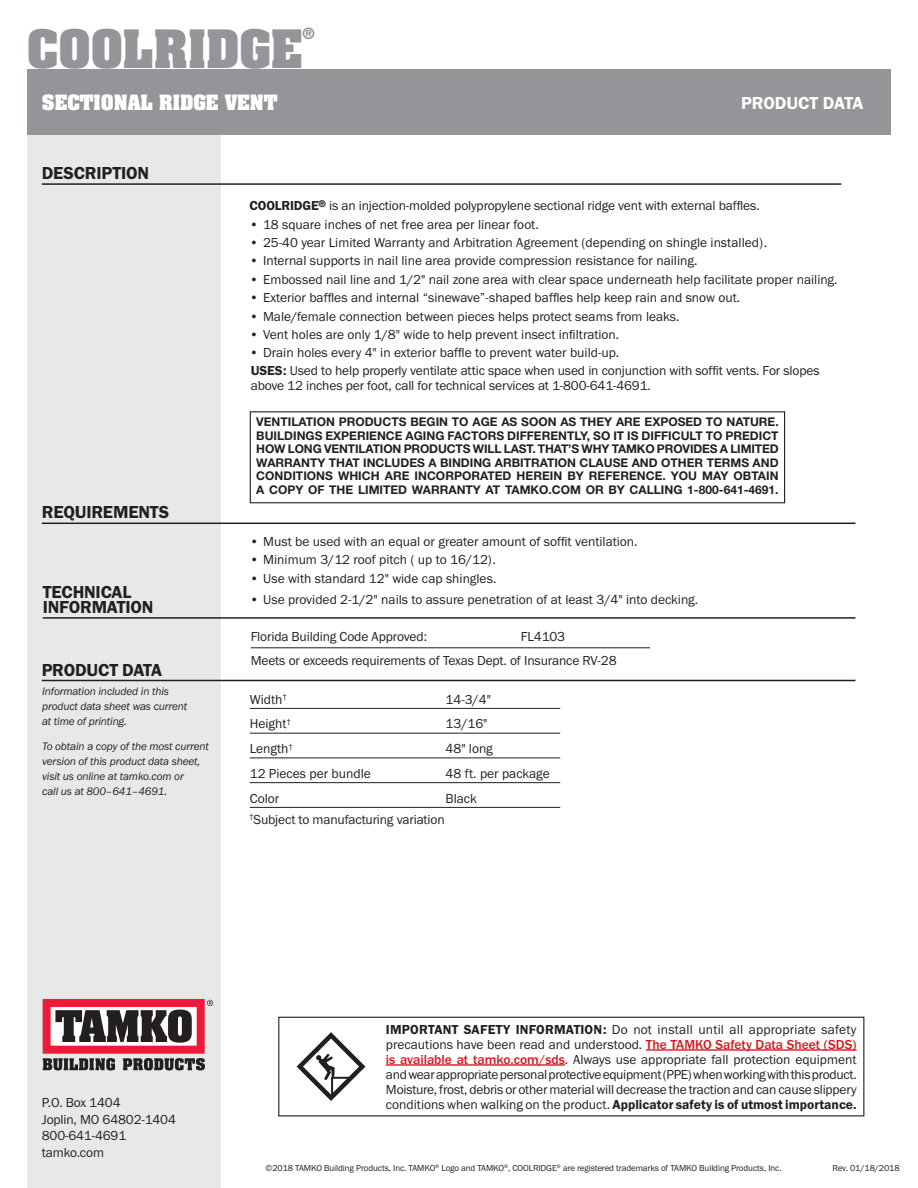
<style>
.page{position:relative;width:918px;height:1188px;background:#fff}
.page>*{position:absolute;margin:0;border:0;box-sizing:border-box;transform-origin:0 0}
.t1{font:700 45px "Aachen Std";color:#939598}
.t2{font:18px/15px "Franklin Gothic URW Dem";letter-spacing:-.01em;color:#231f20}
.t3{font:700 18px "Aachen Std";color:#fff}
.t4{font:18px "Franklin Gothic URW Dem";letter-spacing:-.01em;color:#fff}
.t5{font:18px "Myriad";color:#231f20}
.t6{font:13.5px/15px "Franklin Gothic URW Boo";letter-spacing:-.005em;color:#231f20}
.t7{font:13.5px "Franklin Gothic URW Dem";color:#231f20}
.t8{font:700 13.05px "Aachen Std";color:#939598}
.t9{font:700 12px/13.5px "Helvetica Neue LT Std";color:#231f20;text-align:justify}
.t10{font:11.25px/15px "Franklin Gothic URW Boo Ita";letter-spacing:-.01em;color:#231f20}
.t11{font:9px "Franklin Gothic URW Boo";letter-spacing:-.01em;color:#231f20}
.s1{font-family:"Franklin Gothic URW Dem"}
.s2{font-family:"Franklin Gothic URW";font-weight:500;color:#d7171f}
.s3{font-family:"Franklin Gothic URW Boo"}
</style>
<div class="page">
<div style="left:27px;top:135px;width:193px;height:1053px;background:#e9e8e8"></div>
<svg style="left:43px;top:1058px;width:72px;height:12px"></svg>
<svg style="left:123px;top:1058px;width:82px;height:13px"></svg>
<div style="left:43px;top:999px;width:162px;height:55px;background:#fff;border:8px solid #ed1a3a"></div>
<svg style="left:55px;top:1010px;width:137px;height:33px"></svg>
<svg style="left:207px;top:1000px;width:6px;height:6px"></svg>
<div style="left:27px;top:69px;width:864px;height:66px;background:#939598"></div>
<hr style="left:646px;top:1049px;width:211px;height:2px;background:#d7171f">
<hr style="left:386px;top:1064px;width:179px;height:2px;background:#d7171f">
<div style="left:278px;top:1017px;width:586px;height:99px;border:1px solid #231f20"></div>
<svg style="left:297px;top:1032px;width:68px;height:69px"></svg>
<hr style="left:42px;top:523px;width:814px;height:1px;background:#231f20">
<hr style="left:42px;top:183px;width:799px;height:2px;background:#231f20">
<hr style="left:42px;top:680px;width:814px;height:1px;background:#231f20">
<div style="left:250px;top:411px;width:535px;height:92px;border:1px solid #231f20"></div>
<hr style="left:250px;top:708px;width:310px;height:1px;background:#231f20">
<hr style="left:250px;top:733px;width:310px;height:1px;background:#231f20">
<hr style="left:250px;top:758px;width:310px;height:1px;background:#231f20">
<hr style="left:250px;top:782px;width:310px;height:1px;background:#231f20">
<hr style="left:250px;top:807px;width:310px;height:1px;background:#231f20">
<hr style="left:43px;top:617px;width:813px;height:2px;background:#231f20">
<hr style="left:251px;top:647px;width:399px;height:1px;background:#231f20">
<h1 class="t1" style="left:27px;top:16px;width:277px">COOLRIDGE</h1>
<p class="t8" style="left:302px;top:24px;width:14px">®</p>
<h2 class="t3" style="left:42px;top:89px;width:237px">SECTIONAL RIDGE VENT</h2>
<h2 class="t4" style="left:741px;top:92px;width:124px">PRODUCT DATA</h2>
<p class="t2" style="left:42px;top:165px;width:109px">DESCRIPTION</p>
<p class="t2" style="left:42px;top:505px;width:129px">REQUIREMENTS</p>
<p class="t2" style="left:43px;top:584px;width:112px">TECHNICAL<br>INFORMATION</p>
<p class="t2" style="left:42px;top:662px;width:122px">PRODUCT DATA</p>
<p class="t10" style="left:42px;top:684px;width:147px">Information included in this product data sheet was current at time of printing.</p>
<p class="t10" style="left:42px;top:739px;width:168px">To obtain a copy of the most current version of this product data sheet, visit us online at tamko.com or<br>call us at 800–641–4691.</p>
<p class="t6" style="left:250px;top:198px;width:512px"><span class="s1">COOLRIDGE</span><sup>®</sup> is an injection-molded polypropylene sectional ridge vent with external baffles.</p>
<p class="t6" style="left:250px;top:216px;width:291px">• 18 square inches of net free area per linear foot.</p>
<p class="t6" style="left:250px;top:235px;width:519px">• 25-40 year Limited Warranty and Arbitration Agreement (depending on shingle installed).</p>
<p class="t6" style="left:250px;top:253px;width:449px">• Internal supports in nail line area provide compression resistance for nailing.</p>
<p class="t6" style="left:250px;top:272px;width:590px">• Embossed nail line and 1/2" nail zone area with clear space underneath help facilitate proper nailing.</p>
<p class="t6" style="left:250px;top:290px;width:492px">• Exterior baffles and internal “sinewave”-shaped baffles help keep rain and snow out.</p>
<p class="t6" style="left:250px;top:308px;width:432px">• Male/female connection between pieces helps protect seams from leaks.</p>
<p class="t6" style="left:250px;top:327px;width:371px">• Vent holes are only 1/8" wide to help prevent insect infiltration.</p>
<p class="t6" style="left:250px;top:345px;width:371px">• Drain holes every 4" in exterior baffle to prevent water build-up.</p>
<p class="t6" style="left:251px;top:363px;width:571px"><span class="s1">USES:</span> Used to help properly ventilate attic space when used in conjunction with soffit vents. For slopes above 12 inches per foot, call for technical services at 1-800-641-4691.</p>
<p class="t9" style="left:256px;top:415px;width:524px">VENTILATION PRODUCTS BEGIN TO AGE AS SOON AS THEY ARE EXPOSED TO NATURE.<br>BUILDINGS EXPERIENCE AGING FACTORS DIFFERENTLY, SO IT IS DIFFICULT TO PREDICT HOW LONG VENTILATION PRODUCTS WILL LAST. THAT’S WHY TAMKO PROVIDES A LIMITED WARRANTY THAT INCLUDES A BINDING ARBITRATION CLAUSE AND OTHER TERMS AND CONDITIONS WHICH ARE INCORPORATED HEREIN BY REFERENCE. YOU MAY OBTAIN A COPY OF THE LIMITED WARRANTY AT TAMKO.COM OR BY CALLING 1-800-641-4691.</p>
<p class="t6" style="left:250px;top:534px;width:389px">• Must be used with an equal or greater amount of soffit ventilation.</p>
<p class="t6" style="left:250px;top:552px;width:248px">• Minimum 3/12 roof pitch ( up to 16/12).</p>
<p class="t6" style="left:250px;top:571px;width:248px">• Use with standard 12" wide cap shingles.</p>
<p class="t6" style="left:250px;top:592px;width:450px">• Use provided 2-1/2" nails to assure penetration of at least 3/4" into decking.</p>
<p class="t6" style="left:251px;top:628px;width:178px">Florida Building Code Approved:</p>
<p class="t6" style="left:521px;top:628px;width:46px">FL4103</p>
<p class="t6" style="left:251px;top:653px;width:367px">Meets or exceeds requirements of Texas Dept. of Insurance RV-28</p>
<p class="t6" style="left:250px;top:691px;width:39px">Width<sup>†</sup></p>
<p class="t6" style="left:446px;top:691px;width:47px">14-3/4"</p>
<p class="t6" style="left:250px;top:716px;width:43px">Height<sup>†</sup></p>
<p class="t6" style="left:446px;top:716px;width:44px">13/16"</p>
<p class="t6" style="left:250px;top:741px;width:45px">Length<sup>†</sup></p>
<p class="t6" style="left:446px;top:741px;width:49px">48" long</p>
<p class="t6" style="left:250px;top:766px;width:123px">12 Pieces per bundle</p>
<p class="t6" style="left:446px;top:766px;width:106px">48 ft. per package</p>
<p class="t6" style="left:250px;top:790px;width:31px">Color</p>
<p class="t6" style="left:446px;top:790px;width:33px">Black</p>
<p class="t6" style="left:249px;top:811px;width:197px"><sup>†</sup>Subject to manufacturing variation</p>
<p class="t6" style="left:42px;top:1094px;width:136px;line-height:16.5px">P.O. Box 1404<br>Joplin, MO 64802-1404<br>800-641-4691 tamko.com</p>
<p class="t6" style="left:386px;top:1021px;width:472px;text-align:justify"><span class="s1">IMPORTANT SAFETY INFORMATION:</span> Do not install until all appropriate safety precautions have been read and understood. <span class="s2">The TAMKO Safety Data Sheet (SDS) is available at tamko.com/sds</span>. Always use appropriate fall protection equipment and wear appropriate personal protective equipment (PPE) when working with this product.<br>Moisture, frost, debris or other material will decrease the traction and can cause slippery</p>
<p class="t7" style="left:386px;top:1096px;width:472px"><span class="s3">conditions when walking on the product.</span> Applicator safety is of utmost importance.</p>
<h2 class="t5" style="left:367px;top:1027px;width:62px">1.5 inch</h2>
<p class="t11" style="left:266px;top:1162px;width:518px">©2018 TAMKO Building Products, Inc. TAMKO<sup>®</sup> Logo and TAMKO<sup>®</sup>, COOLRIDGE<sup>®</sup> are registered trademarks of TAMKO Building Products, Inc.</p>
<p class="t11" style="left:833px;top:1162px;width:69px">Rev. 01/18/2018</p>
</div>
